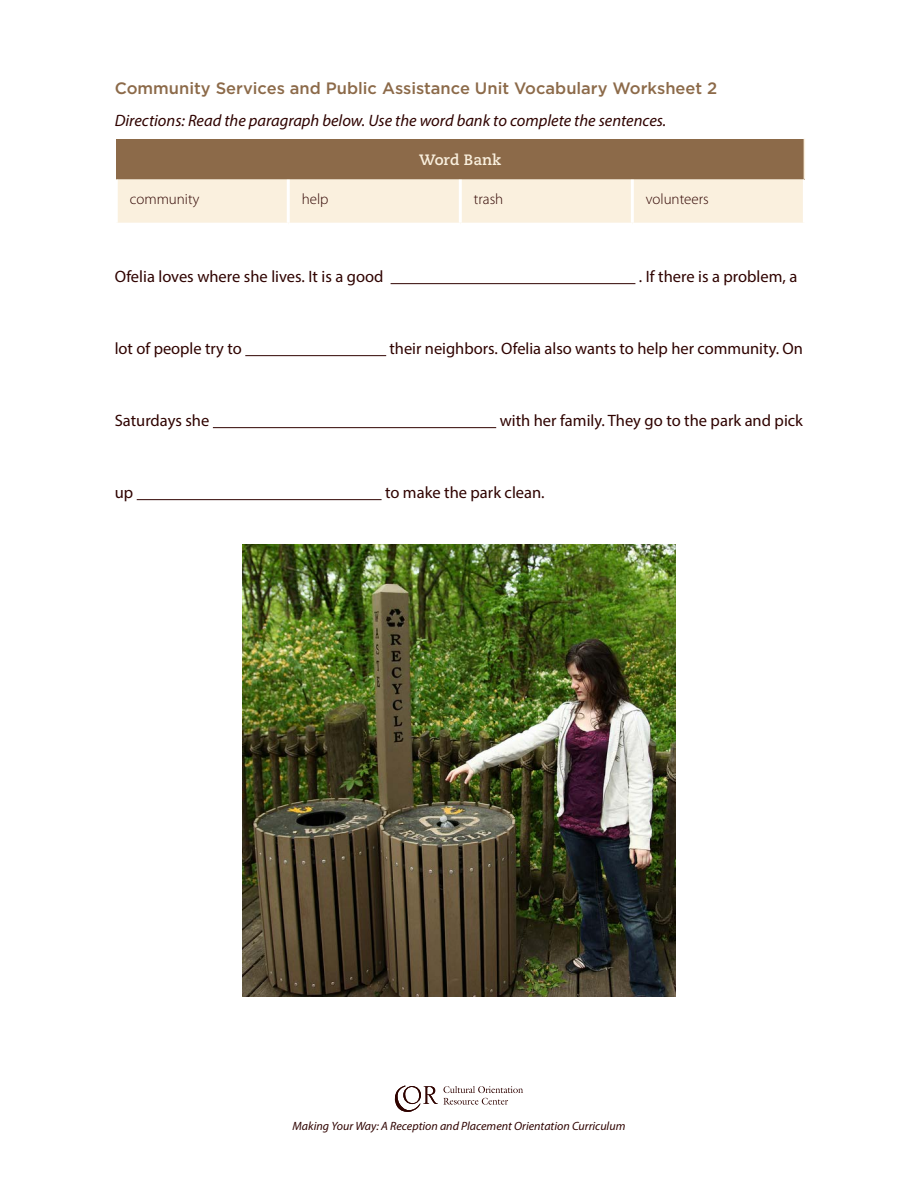
<style>
.page{position:relative;width:918px;height:1188px;background:#fff}
.page>*{position:absolute;margin:0;border:0;box-sizing:border-box;transform-origin:0 0}
.t1{font:16.5px "Myriad Pro";color:#2f0300}
.t2{font:italic 16.5px "Myriad Pro";color:#2f0300}
.t3{font:500 16.5px "Gotham";color:#8c6a49}
.t4{font:300 15px "Myriad Pro";color:#2f0300}
.t5{font:700 15px "Caecilia LT Std";color:#faf0de}
.t6{font:italic 12px "Myriad Pro";color:#2f0300}
</style>
<div class="page">
<svg style="left:394px;top:1086px;width:129px;height:26px"></svg>
<hr style="left:391px;top:283px;width:244px;height:1px;background:#2f0300">
<hr style="left:245px;top:355px;width:141px;height:1px;background:#2f0300">
<hr style="left:213px;top:427px;width:283px;height:1px;background:#2f0300">
<hr style="left:137px;top:499px;width:245px;height:1px;background:#2f0300">
<div style="left:116px;top:139px;width:688px;height:40px;background:#8c6a49"></div>
<div style="left:116px;top:179px;width:688px;height:44px;background:#faf0de"></div>
<hr style="left:804px;top:139px;width:1px;height:40px;background:#faf0de">
<hr style="left:115px;top:180px;width:3px;height:43px;background:#fff">
<hr style="left:287px;top:180px;width:3px;height:43px;background:#fff">
<hr style="left:459px;top:180px;width:3px;height:43px;background:#fff">
<hr style="left:631px;top:180px;width:3px;height:43px;background:#fff">
<hr style="left:803px;top:180px;width:3px;height:43px;background:#fff">
<img style="left:242px;top:545px;width:434px;height:452px">
<p class="t3" style="left:115px;top:79px;width:604px">Community Services and Public Assistance Unit Vocabulary Worksheet 2</p>
<p class="t2" style="left:115px;top:110px;width:553px">Directions: Read the paragraph below. Use the word bank to complete the sentences.</p>
<p class="t5" style="left:419px;top:151px;width:84px">Word Bank</p>
<p class="t4" style="left:130px;top:191px;width:71px">community</p>
<p class="t4" style="left:302px;top:191px;width:28px">help</p>
<p class="t4" style="left:474px;top:191px;width:31px">trash</p>
<p class="t4" style="left:646px;top:191px;width:64px">volunteers</p>
<p class="t1" style="left:115px;top:266px;width:270px">Ofelia loves where she lives. It is a good</p>
<p class="t1" style="left:639px;top:266px;width:160px">. If there is a problem, a</p>
<p class="t1" style="left:115px;top:338px;width:129px">lot of people try to</p>
<p class="t1" style="left:390px;top:338px;width:415px">their neighbors. Ofelia also wants to help her community. On</p>
<p class="t1" style="left:115px;top:410px;width:96px">Saturdays she</p>
<p class="t1" style="left:500px;top:410px;width:305px">with her family. They go to the park and pick</p>
<p class="t1" style="left:115px;top:482px;width:20px">up</p>
<p class="t1" style="left:385px;top:482px;width:161px">to make the park clean.</p>
<p class="t6" style="left:293px;top:1119px;width:334px">Making Your Way: A Reception and Placement Orientation Curriculum</p>
</div>
